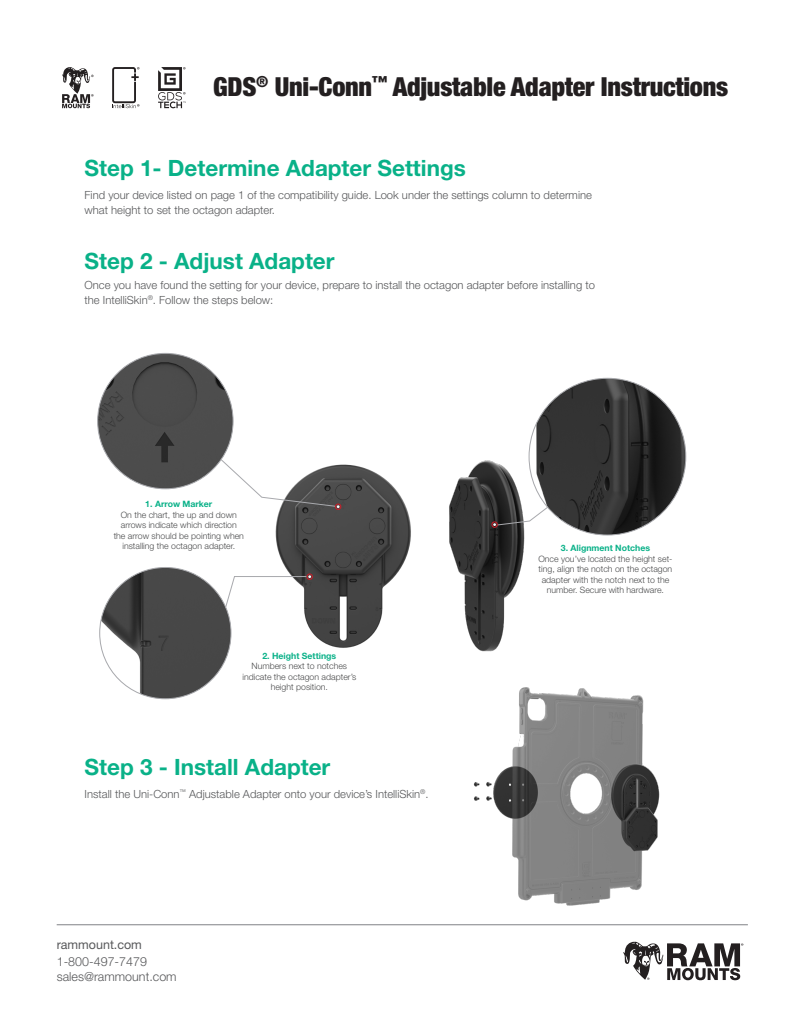
<style>
.page{position:relative;width:810px;height:1035px;background:#fff}
.page>*{position:absolute;margin:0;border:0;box-sizing:border-box;transform-origin:0 0}
._18_points_with_indent__125{font:900 condensed 26.25px "Helvetica Neue LT Std";letter-spacing:-.01em;color:#231f20}
.Product_Header{font:700 22.5px "Helvetica Neue LT Std";color:#09b188}
.t1{font:300 12.5px "Helvetica Neue LT Std";color:#57585a}
.t2{font:12.5px "Helvetica Neue LT Std";color:#57585a}
.t3{font:300 11.25px/15px "Helvetica Neue LT Std";color:#57585a}
.Product_Header-2{font:300 8.75px/10.5px "Helvetica Neue LT Std";color:#4b4c4d;text-align:center}
.Product_Header-3{font:700 8.75px "Helvetica Neue LT Std";color:#09b188}
</style>
<div class="page">
<svg style="left:158px;top:67px;width:28px;height:41px"></svg>
<svg style="left:112px;top:67px;width:28px;height:41px"></svg>
<svg style="left:62px;top:67px;width:32px;height:41px"></svg>
<img style="left:449px;top:426px;width:138px;height:226px">
<img style="left:230px;top:464px;width:181px;height:184px">
<img style="left:98px;top:353px;width:135px;height:136px;border-radius:68px">
<img style="left:100px;top:567px;width:131px;height:132px;border-radius:66px">
<img style="left:529px;top:378px;width:157px;height:157px;border-radius:78px">
<svg style="left:220px;top:458px;width:120px;height:50px"></svg>
<svg style="left:493px;top:506px;width:56px;height:20px"></svg>
<svg style="left:225px;top:575px;width:86px;height:33px"></svg>
<div style="left:335px;top:503px;width:6px;height:7px;border:1px solid #ce1c27;border-radius:50%"></div>
<div style="left:306px;top:573px;width:7px;height:7px;border:1px solid #ce1c27;border-radius:50%"></div>
<div style="left:491px;top:521px;width:7px;height:7px;border:1px solid #ce1c27;border-radius:50%"></div>
<img style="left:473px;top:687px;width:187px;height:219px">
<hr style="left:57px;top:924px;width:691px;height:1px;background:#808285">
<svg style="left:623px;top:941px;width:120px;height:39px"></svg>
<p class="_18_points_with_indent__125" style="left:213px;top:70px;width:517px">GDS<sup>®</sup> Uni-Conn<sup>™</sup> Adjustable Adapter Instructions</p>
<p class="Product_Header" style="left:85px;top:154px;width:383px">Step 1- Determine Adapter Settings</p>
<p class="t3" style="left:85px;top:187px;width:509px">Find your device listed on page 1 of the compatibility guide. Look under the settings column to determine what height to set the octagon adapter.</p>
<p class="Product_Header" style="left:85px;top:247px;width:252px">Step 2 - Adjust Adapter</p>
<p class="t3" style="left:85px;top:277px;width:512px">Once you have found the setting for your device, prepare to install the octagon adapter before installing to the IntelliSkin<sup>®</sup>. Follow the steps below:</p>
<p class="Product_Header-3" style="left:145px;top:499px;width:69px">1. Arrow Marker</p>
<p class="Product_Header-2" style="left:114px;top:509px;width:132px">On the chart, the up and down arrows indicate which direction<br>the arrow should be pointing when installing the octagon adapter.</p>
<p class="Product_Header-3" style="left:262px;top:650px;width:75px">2. Height Settings</p>
<p class="Product_Header-2" style="left:242px;top:661px;width:115px">Numbers next to notches indicate the octagon adapter’s height position.</p>
<p class="Product_Header" style="left:85px;top:753px;width:247px">Step 3 - Install Adapter</p>
<p class="t3" style="left:85px;top:786px;width:346px">Install the Uni-Conn<sup>™</sup> Adjustable Adapter onto your device’s IntelliSkin<sup>®</sup>.</p>
<p class="t2" style="left:57px;top:938px;width:87px">rammount.com</p>
<p class="t1" style="left:57px;top:954px;width:92px">1-800-497-7479</p>
<p class="t1" style="left:57px;top:969px;width:121px">sales@rammount.com</p>
<p class="Product_Header-3" style="left:561px;top:543px;width:91px">3. Alignment Notches</p>
<p class="Product_Header-2" style="left:538px;top:553px;width:136px">Once you’ve located the height set&shy;ting, align the notch on the octagon adapter with the notch next to the number. Secure with hardware.</p>
</div>
